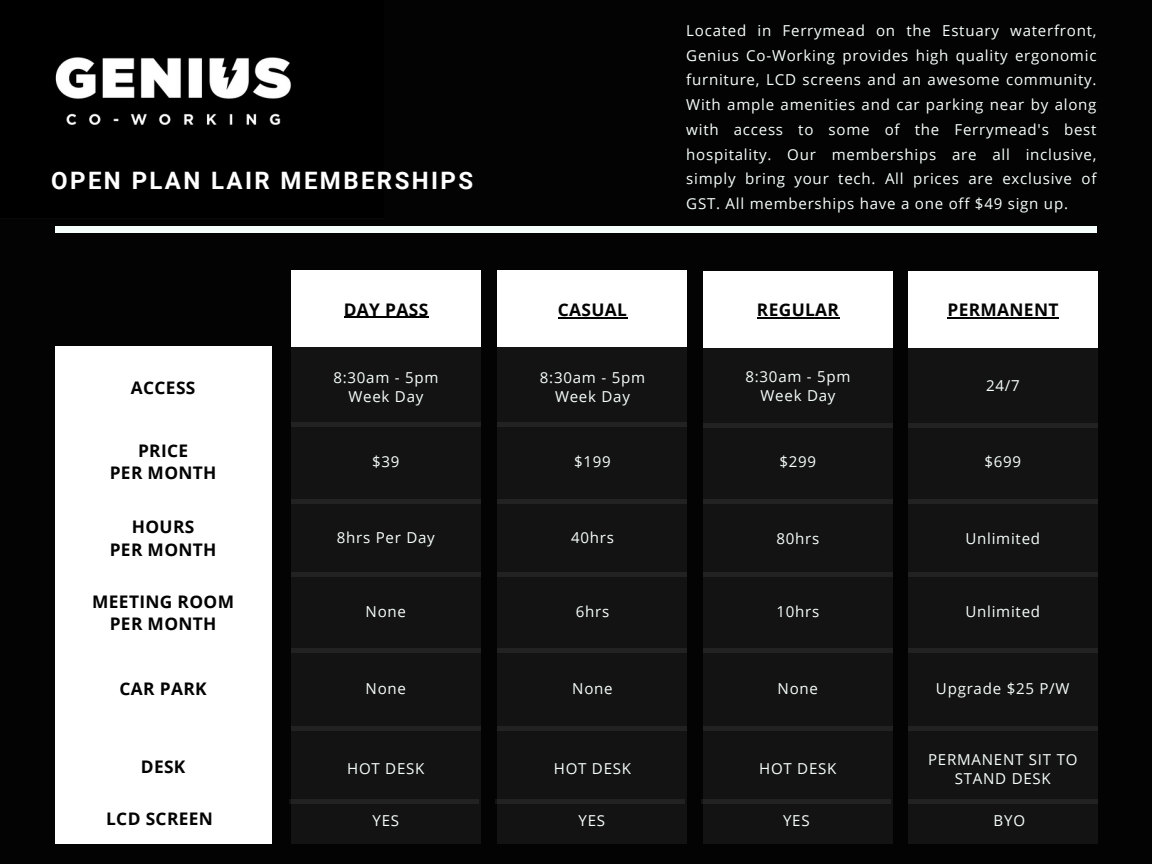
<style>
.page{position:relative;width:1152px;height:864px;background:#040304}
.page>*{position:absolute;margin:0;border:0;box-sizing:border-box;transform-origin:0 0}
.t1{font:700 24px "Roboto";letter-spacing:.1em;color:#fff}
.t2{font:700 17.4px/22.5px "Open Sans";letter-spacing:.02em;color:#040304;text-align:center}
.t3{font:15.15px/24.8px "Open Sans";letter-spacing:.05em;color:#f6fffc;text-align:center}
</style>
<div class="page">
<div style="left:908px;top:271px;width:190px;height:76px;background:#fff"></div>
<div style="left:908px;top:346px;width:190px;height:497px;background:#141314"></div>
<hr style="left:908px;top:423px;width:190px;height:4px;background:#232223">
<hr style="left:908px;top:500px;width:190px;height:4px;background:#232223">
<hr style="left:908px;top:573px;width:190px;height:4px;background:#232223">
<div style="left:908px;top:648px;width:189px;height:5px;background:#232223"></div>
<hr style="left:908px;top:727px;width:189px;height:4px;background:#232223">
<div style="left:497px;top:270px;width:189px;height:77px;background:#fff"></div>
<div style="left:497px;top:346px;width:189px;height:497px;background:#141314"></div>
<div style="left:497px;top:422px;width:189px;height:5px;background:#232223"></div>
<hr style="left:497px;top:499px;width:189px;height:4px;background:#232223">
<div style="left:497px;top:572px;width:189px;height:5px;background:#232223"></div>
<hr style="left:497px;top:648px;width:189px;height:4px;background:#232223">
<hr style="left:497px;top:726px;width:189px;height:4px;background:#232223">
<div style="left:703px;top:271px;width:189px;height:76px;background:#fff"></div>
<div style="left:703px;top:346px;width:189px;height:497px;background:#141314"></div>
<hr style="left:703px;top:423px;width:189px;height:4px;background:#232223">
<hr style="left:703px;top:500px;width:189px;height:4px;background:#232223">
<hr style="left:703px;top:573px;width:189px;height:4px;background:#232223">
<div style="left:703px;top:648px;width:189px;height:5px;background:#232223"></div>
<hr style="left:703px;top:727px;width:189px;height:4px;background:#232223">
<div style="left:292px;top:270px;width:189px;height:77px;background:#fff"></div>
<div style="left:292px;top:346px;width:189px;height:497px;background:#141314"></div>
<div style="left:292px;top:422px;width:189px;height:5px;background:#232223"></div>
<hr style="left:292px;top:499px;width:189px;height:4px;background:#232223">
<div style="left:292px;top:572px;width:189px;height:5px;background:#232223"></div>
<hr style="left:291px;top:648px;width:189px;height:4px;background:#232223">
<hr style="left:291px;top:726px;width:189px;height:4px;background:#232223">
<div style="left:56px;top:226px;width:1041px;height:6px;background:#f6fffc"></div>
<div style="left:55px;top:346px;width:216px;height:497px;background:#fff"></div>
<img style="left:55px;top:57px;width:236px;height:68px">
<hr style="left:947px;top:317px;width:112px;height:1px;background:#040304">
<hr style="left:558px;top:317px;width:69px;height:1px;background:#040304">
<hr style="left:757px;top:317px;width:82px;height:1px;background:#040304">
<hr style="left:344px;top:317px;width:85px;height:1px;background:#040304">
<hr style="left:908px;top:800px;width:189px;height:4px;background:#232223">
<hr style="left:702px;top:800px;width:189px;height:4px;background:#232223">
<hr style="left:496px;top:800px;width:189px;height:4px;background:#232223">
<hr style="left:289px;top:800px;width:190px;height:4px;background:#232223">
<p class="t1" style="left:51px;top:167px;width:423px">OPEN PLAN LAIR MEMBERSHIPS</p>
<p class="t3" style="left:686px;top:18px;width:412px;text-align:justify">Located in Ferrymead on the Estuary waterfront, Genius Co-Working provides high quality ergonomic furniture, LCD screens and an awesome community.<br>With ample amenities and car parking near by along with access to some of the Ferrymead's best hospitality. Our memberships are all inclusive, simply bring your tech. All prices are exclusive of GST. All memberships have a one off $49 sign up.</p>
<p class="t2" style="left:344px;top:298px;width:86px">DAY PASS</p>
<h2 class="t2" style="left:558px;top:298px;width:71px">CASUAL</h2>
<p class="t2" style="left:757px;top:298px;width:84px">REGULAR</p>
<h1 class="t2" style="left:947px;top:298px;width:113px">PERMANENT</h1>
<p class="t2" style="left:131px;top:376px;width:66px">ACCESS</p>
<p class="t3" style="left:333px;top:364px;width:107px">8:30am - 5pm</p>
<h3 class="t3" style="left:349px;top:383px;width:76px">Week Day</h3>
<h2 class="t3" style="left:540px;top:364px;width:107px">8:30am - 5pm</h2>
<h2 class="t3" style="left:555px;top:383px;width:76px">Week Day</h2>
<h3 class="t3" style="left:745px;top:364px;width:107px">8:30am - 5pm</h3>
<h3 class="t3" style="left:761px;top:383px;width:76px">Week Day</h3>
<p class="t3" style="left:986px;top:373px;width:35px">24/7</p>
<p class="t2" style="left:110px;top:439px;width:108px">PRICE<br>PER MONTH</p>
<h3 class="t3" style="left:372px;top:449px;width:29px">$39</h3>
<p class="t3" style="left:574px;top:449px;width:38px">$199</p>
<h2 class="t3" style="left:779px;top:449px;width:38px">$299</h2>
<h2 class="t3" style="left:984px;top:449px;width:38px">$699</h2>
<p class="t2" style="left:110px;top:515px;width:108px">HOURS<br>PER MONTH</p>
<h3 class="t2" style="left:92px;top:590px;width:143px">MEETING ROOM<br>PER MONTH</h3>
<h2 class="t3" style="left:337px;top:525px;width:100px">8hrs Per Day</h2>
<p class="t3" style="left:366px;top:599px;width:42px">None</p>
<p class="t3" style="left:571px;top:525px;width:44px">40hrs</p>
<p class="t3" style="left:576px;top:599px;width:35px">6hrs</p>
<p class="t3" style="left:776px;top:526px;width:44px">80hrs</p>
<p class="t3" style="left:776px;top:599px;width:44px">10hrs</p>
<h2 class="t3" style="left:965px;top:525px;width:76px">Unlimited</h2>
<h2 class="t3" style="left:965px;top:599px;width:76px">Unlimited</h2>
<h3 class="t2" style="left:120px;top:677px;width:89px">CAR PARK</h3>
<p class="t3" style="left:366px;top:676px;width:42px">None</p>
<p class="t3" style="left:572px;top:676px;width:42px">None</p>
<p class="t3" style="left:778px;top:676px;width:42px">None</p>
<h2 class="t3" style="left:936px;top:676px;width:135px">Upgrade $25 P/W</h2>
<h2 class="t2" style="left:141px;top:755px;width:46px">DESK</h2>
<p class="t3" style="left:347px;top:756px;width:79px">HOT DESK</p>
<p class="t3" style="left:554px;top:756px;width:79px">HOT DESK</p>
<p class="t3" style="left:759px;top:756px;width:79px">HOT DESK</p>
<h2 class="t3" style="left:928px;top:749px;width:151px;line-height:19.2px">PERMANENT SIT TO<br>STAND DESK</h2>
<p class="t2" style="left:106px;top:807px;width:108px">LCD SCREEN</p>
<p class="t3" style="left:372px;top:808px;width:28px">YES</p>
<p class="t3" style="left:579px;top:808px;width:28px">YES</p>
<h3 class="t3" style="left:783px;top:808px;width:28px">YES</h3>
<h3 class="t3" style="left:994px;top:808px;width:33px">BYO</h3>
</div>
